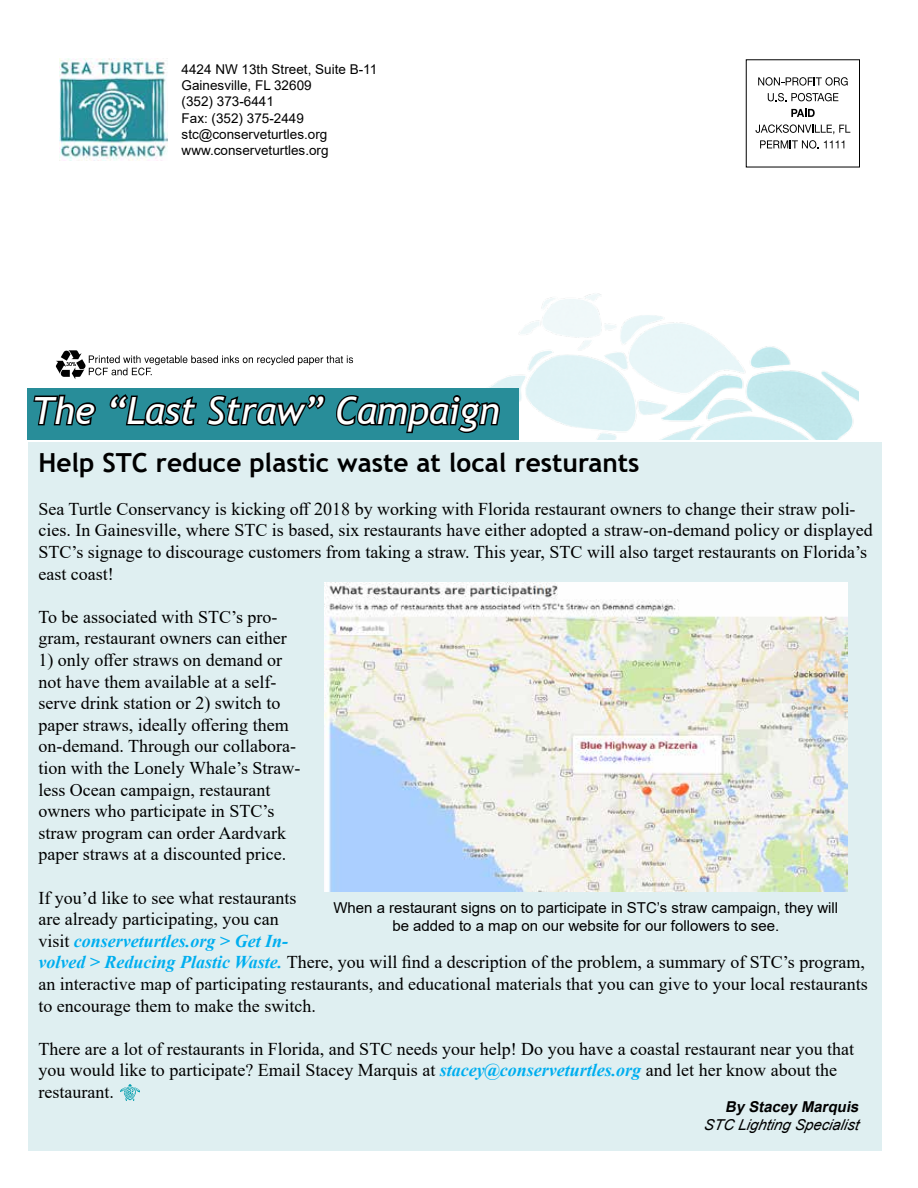
<style>
.page{position:relative;width:918px;height:1188px;background:#fff}
.page>*{position:absolute;margin:0;border:0;box-sizing:border-box;transform-origin:0 0}
.t1{font:italic 37.5px "Trebuchet MS";color:#fff}
.t2{font:700 26.25px "Trebuchet MS";color:#000}
.t3{font:18px/21.6px "Times New Roman";color:#000}
.t4{font:15px/18px "Arial";color:#000;text-align:center}
.t5{font:italic 15px "Arial";color:#000}
.t6{font:italic 700 15px "Arial";color:#000}
.t7{font:13.5px/16.2px "Arial";color:#000}
.s1{font-weight:700;font-style:italic;color:#00aeef}
</style>
<div class="page">
<div style="left:28px;top:443px;width:854px;height:708px;background:#dfeff1"></div>
<img style="left:502px;top:293px;width:357px;height:147px">
<img style="left:59px;top:59px;width:108px;height:101px">
<svg style="left:758px;top:77px;width:90px;height:9px"></svg>
<svg style="left:768px;top:93px;width:70px;height:8px"></svg>
<svg style="left:791px;top:109px;width:24px;height:8px"></svg>
<svg style="left:756px;top:124px;width:94px;height:10px"></svg>
<svg style="left:760px;top:140px;width:84px;height:9px"></svg>
<div style="left:27px;top:388px;width:492px;height:52px;background:#288d99"></div>
<svg style="left:32px;top:350px;width:470px;height:93px"></svg>
<img style="left:325px;top:583px;width:522px;height:309px">
<img style="left:121px;top:1084px;width:18px;height:17px">
<p class="t7" style="left:182px;top:61px;width:197px">4424 NW 13th Street, Suite B-11<br>Gainesville, FL 32609<br>(352) 373-6441<br>Fax: (352) 375-2449 stc@conserveturtles.org www.conserveturtles.org</p>
<h1 class="t1" style="left:32px;top:388px;width:469px">The “Last Straw” Campaign</h1>
<h2 class="t2" style="left:38px;top:446px;width:603px">Help STC reduce plastic waste at local resturants</h2>
<p class="t3" style="left:38px;top:497px;width:836px">Sea Turtle Conservancy is kicking off 2018 by working with Florida restaurant owners to change their straw poli&shy;cies. In Gainesville, where STC is based, six restaurants have either adopted a straw-on-demand policy or displayed STC’s signage to discourage customers from taking a straw. This year, STC will also target restaurants on Florida’s east coast!</p>
<p class="t3" style="left:38px;top:605px;width:250px">To be associated with STC’s pro&shy;gram, restaurant owners can either</p>
<p class="t3" style="left:38px;top:649px;width:264px">1) only offer straws on demand or not have them available at a self&shy;serve drink station or 2) switch to paper straws, ideally offering them on-demand. Through our collabora&shy;tion with the Lonely Whale’s Straw&shy;less Ocean campaign, restaurant owners who participate in STC’s straw program can order Aardvark paper straws at a discounted price.</p>
<p class="t3" style="left:38px;top:886px;width:831px">If you’d like to see what restaurants<br>are already participating, you can<br>visit <span class="s1">conserveturtles.org &gt; Get In-<br>volved &gt; Reducing Plastic Waste.</span> There, you will find a description of the problem, a summary of STC’s program, an interactive map of participating restaurants, and educational materials that you can give to your local restaurants to encourage them to make the switch.</p>
<p class="t3" style="left:38px;top:1037px;width:817px">There are a lot of restaurants in Florida, and STC needs your help! Do you have a coastal restaurant near you that you would like to participate? Email Stacey Marquis at <span class="s1">stacey@conserveturtles.org</span> and let her know about the restaurant.</p>
<p class="t4" style="left:333px;top:899px;width:506px">When a restaurant signs on to participate in STC’s straw campaign, they will be added to a map on our website for our followers to see.</p>
<p class="t6" style="left:725px;top:1096px;width:139px">By Stacey Marquis</p>
<p class="t5" style="left:704px;top:1115px;width:157px">STC Lighting Specialist</p>
</div>
